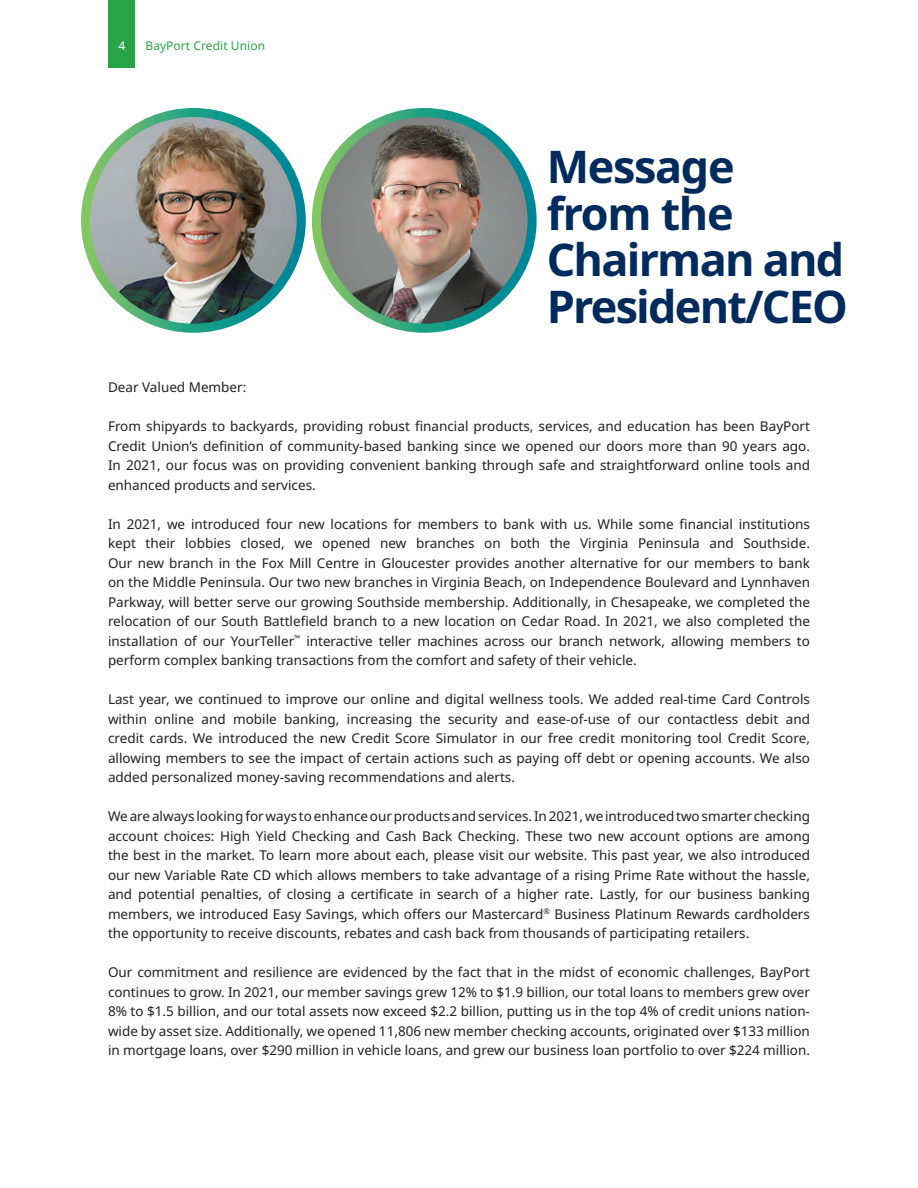
<style>
.page{position:relative;width:918px;height:1188px;background:#fff}
.page>*{position:absolute;margin:0;border:0;box-sizing:border-box;transform-origin:0 0}
.t1{font:700 45px "Noto Sans";letter-spacing:-.04em;color:#002b5c}
.t2{font:13.5px/19.5px "Noto Sans";color:#231f20;text-align:justify}
.t3{font:12px "Noto Sans";letter-spacing:.005em;color:#29a347}
.t4{font:12px "Noto Sans";color:#fff}
</style>
<div class="page">
<div style="left:108px;top:0;width:27px;height:68px;background:#29a347"></div>
<img style="left:90px;top:117px;width:211px;height:211px">
<div style="left:81px;top:108px;width:225px;height:225px;border:9px solid #fff;border-radius:50%"></div>
<img style="left:316px;top:113px;width:216px;height:215px;border-radius:108px">
<div style="left:312px;top:108px;width:225px;height:225px;border:9px solid #fff;border-radius:50%"></div>
<p class="t4" style="left:118px;top:37px;width:8px">4</p>
<p class="t3" style="left:145px;top:37px;width:121px">BayPort Credit Union</p>
<p class="t1" style="left:547px;top:135px;width:189px">Message</p>
<p class="t1" style="left:547px;top:181px;width:188px">from the</p>
<p class="t1" style="left:547px;top:228px;width:299px">Chairman and</p>
<p class="t1" style="left:547px;top:274px;width:303px">President/CEO</p>
<p class="t2" style="left:108px;top:378px;width:140px">Dear Valued Member:</p>
<p class="t2" style="left:108px;top:417px;width:704px">From shipyards to backyards, providing robust financial products, services, and education has been BayPort Credit Union’s definition of community-based banking since we opened our doors more than 90 years ago.<br>In 2021, our focus was on providing convenient banking through safe and straightforward online tools and enhanced products and services.</p>
<p class="t2" style="left:108px;top:515px;width:704px">In 2021, we introduced four new locations for members to bank with us. While some financial institutions kept their lobbies closed, we opened new branches on both the Virginia Peninsula and Southside.<br>Our new branch in the Fox Mill Centre in Gloucester provides another alternative for our members to bank on the Middle Peninsula. Our two new branches in Virginia Beach, on Independence Boulevard and Lynnhaven Parkway, will better serve our growing Southside membership. Additionally, in Chesapeake, we completed the relocation of our South Battlefield branch to a new location on Cedar Road. In 2021, we also completed the installation of our YourTeller<sup>™</sup> interactive teller machines across our branch network, allowing members to perform complex banking transactions from the comfort and safety of their vehicle.</p>
<p class="t2" style="left:108px;top:690px;width:704px">Last year, we continued to improve our online and digital wellness tools. We added real-time Card Controls within online and mobile banking, increasing the security and ease-of-use of our contactless debit and credit cards. We introduced the new Credit Score Simulator in our free credit monitoring tool Credit Score, allowing members to see the impact of certain actions such as paying off debt or opening accounts. We also added personalized money-saving recommendations and alerts.</p>
<p class="t2" style="left:108px;top:807px;width:704px">We are always looking for ways to enhance our products and services. In 2021, we introduced two smarter checking account choices: High Yield Checking and Cash Back Checking. These two new account options are among the best in the market. To learn more about each, please visit our website. This past year, we also introduced our new Variable Rate CD which allows members to take advantage of a rising Prime Rate without the hassle, and potential penalties, of closing a certificate in search of a higher rate. Lastly, for our business banking members, we introduced Easy Savings, which offers our Mastercard<sup>®</sup> Business Platinum Rewards cardholders the opportunity to receive discounts, rebates and cash back from thousands of participating retailers.</p>
<p class="t2" style="left:108px;top:963px;width:704px">Our commitment and resilience are evidenced by the fact that in the midst of economic challenges, BayPort continues to grow. In 2021, our member savings grew 12% to $1.9 billion, our total loans to members grew over 8% to $1.5 billion, and our total assets now exceed $2.2 billion, putting us in the top 4% of credit unions nation&shy;wide by asset size. Additionally, we opened 11,806 new member checking accounts, originated over $133 million in mortgage loans, over $290 million in vehicle loans, and grew our business loan portfolio to over $224 million.</p>
</div>
